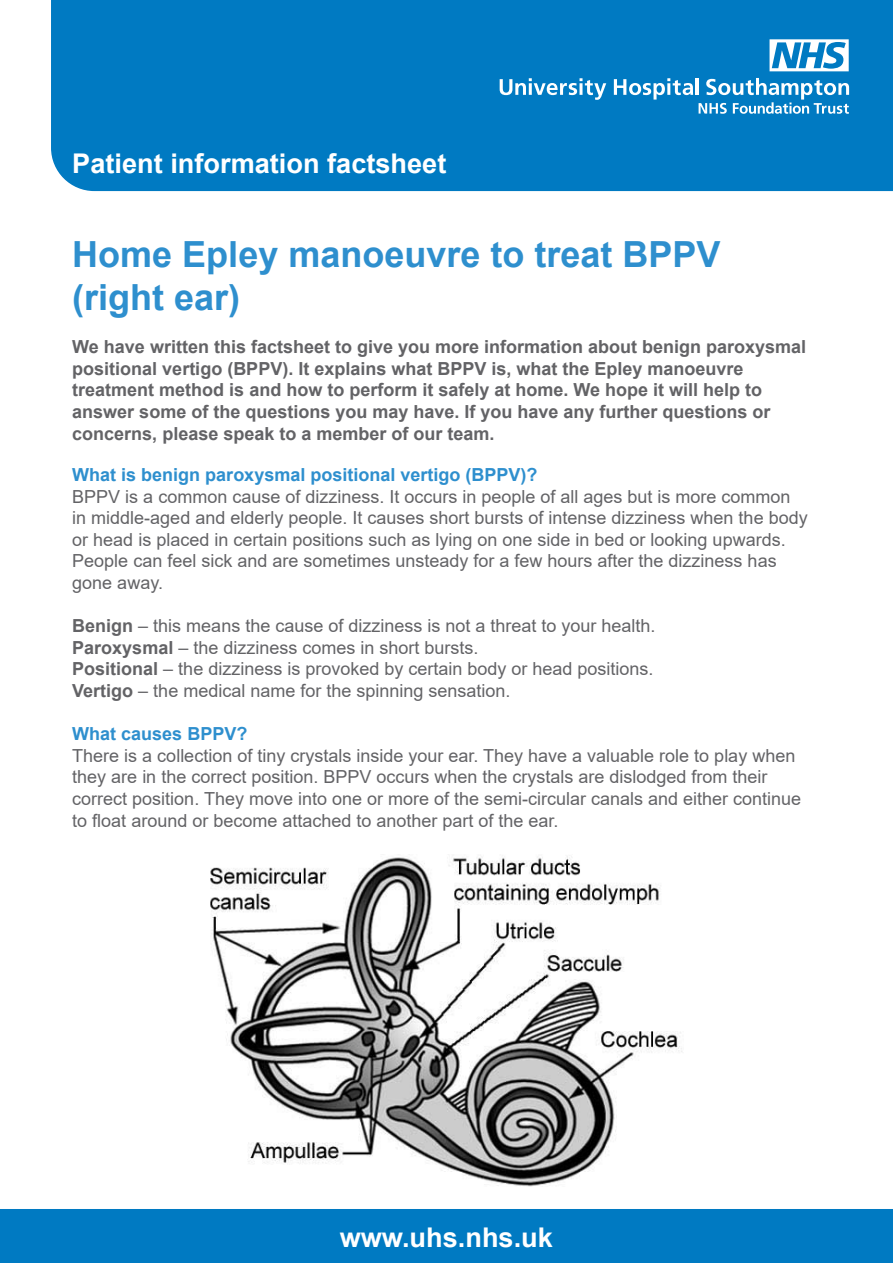
<style>
.page{position:relative;width:893px;height:1263px;background:#fff}
.page>*{position:absolute;margin:0;border:0;box-sizing:border-box;transform-origin:0 0}
.Heading{font:700 36px/43.2px "Arial";color:#2e8fce}
.t1{font:700 27.15px "Arial";color:#fff}
.Paragraph{font:18px/21.6px "Arial";color:#636366}
.Intro_paragraph{font:700 18px/21.6px "Arial";color:#636366}
.Subhead{font:700 18px "Arial";color:#2e8fce}
.s1{font-weight:700}
</style>
<div class="page">
<div style="left:51px;top:0;width:842px;height:192px;background:#007ac2"></div>
<div style="left:0;top:1209px;width:893px;height:54px;background:#007ac2"></div>
<svg style="left:500px;top:78px;width:106px;height:22px"></svg>
<svg style="left:614px;top:78px;width:79px;height:22px"></svg>
<hr style="left:696px;top:78px;width:3px;height:17px;background:#fff">
<svg style="left:699px;top:78px;width:150px;height:36px"></svg>
<svg style="left:769px;top:39px;width:80px;height:32px"></svg>
<img style="left:210px;top:856px;width:472px;height:331px">
<p class="t1" style="left:72px;top:144px;width:376px">Patient information factsheet</p>
<p class="Heading" style="left:72px;top:233px;width:650px">Home Epley manoeuvre to treat BPPV (right ear)</p>
<p class="Intro_paragraph" style="left:72px;top:336px;width:735px">We have written this factsheet to give you more information about benign paroxysmal positional vertigo (BPPV). It explains what BPPV is, what the Epley manoeuvre treatment method is and how to perform it safely at home. We hope it will help to answer some of the questions you may have. If you have any further questions or concerns, please speak to a member of our team.</p>
<p class="Subhead" style="left:72px;top:462px;width:467px">What is benign paroxysmal positional vertigo (BPPV)?</p>
<p class="Paragraph" style="left:72px;top:485px;width:737px">BPPV is a common cause of dizziness. It occurs in people of all ages but is more common in middle-aged and elderly people. It causes short bursts of intense dizziness when the body or head is placed in certain positions such as lying on one side in bed or looking upwards.<br>People can feel sick and are sometimes unsteady for a few hours after the dizziness has gone away.</p>
<p class="Paragraph" style="left:72px;top:615px;width:585px"><span class="s1">Benign</span> – this means the cause of dizziness is not a threat to your health.</p>
<p class="Paragraph" style="left:72px;top:637px;width:408px"><span class="s1">Paroxysmal</span> – the dizziness comes in short bursts.</p>
<p class="Paragraph" style="left:72px;top:658px;width:583px"><span class="s1">Positional</span> – the dizziness is provoked by certain body or head positions.</p>
<p class="Paragraph" style="left:72px;top:680px;width:440px"><span class="s1">Vertigo</span> – the medical name for the spinning sensation.</p>
<p class="Subhead" style="left:72px;top:721px;width:177px">What causes BPPV?</p>
<p class="Paragraph" style="left:72px;top:745px;width:730px">There is a collection of tiny crystals inside your ear. They have a valuable role to play when they are in the correct position. BPPV occurs when the crystals are dislodged from their correct position. They move into one or more of the semi-circular canals and either continue to float around or become attached to another part of the ear.</p>
<p class="t1" style="left:340px;top:1218px;width:215px">www.uhs.nhs.uk</p>
</div>
